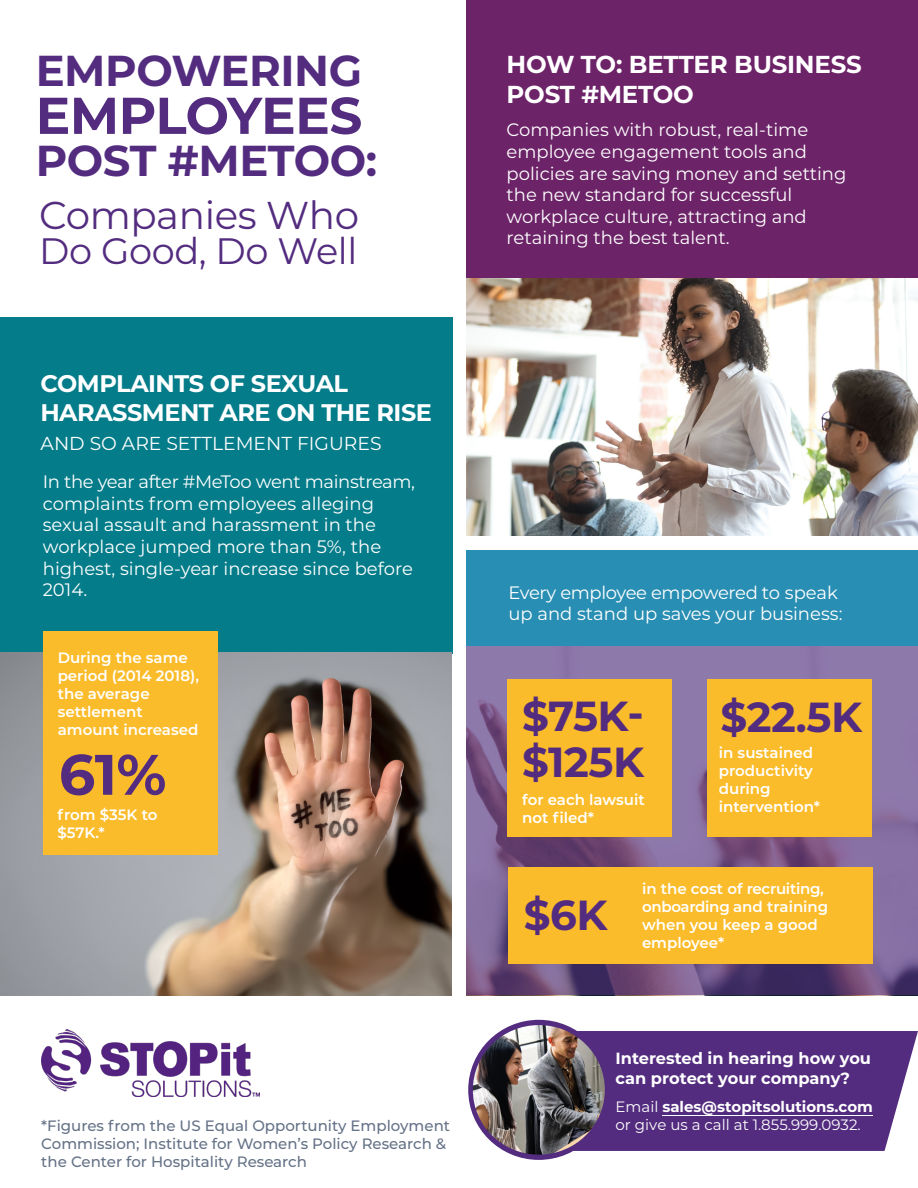
<style>
.page{position:relative;width:918px;height:1188px;background:#fff}
.page>*{position:absolute;margin:0;border:0;box-sizing:border-box;transform-origin:0 0}
.t1{font:700 57px "Montserrat";color:#532c7f}
.t2{font:700 51.6px "Montserrat";letter-spacing:-.015em;color:#532c7f}
.t3{font:700 43.2px "Montserrat";letter-spacing:-.01em;color:#532c7f}
.t4{font:700 42px "Montserrat";letter-spacing:-.01em;color:#532c7f}
.t5{font:38.85px "Montserrat";letter-spacing:-.01em;color:#532c7f}
.t6{font:36.75px "Montserrat";letter-spacing:-.01em;color:#532c7f}
.t7{font:700 24.45px/29.4px "Montserrat";letter-spacing:-.01em;color:#fff}
.t8{font:700 24px "Montserrat";letter-spacing:-.02em;color:#fff}
.t9{font:18.75px "Montserrat";color:#fff}
.t10{font:18px/21.6px "Montserrat";color:#fff}
.t11{font:700 16.2px/19.5px "Montserrat";color:#fff}
.t12{font:600 15px/18px "Montserrat";color:#fff}
.t13{font:500 15px/18px "Montserrat";color:#657287}
.t14{font:15px/18px "Montserrat";color:#fff}
.s1{font-weight:700}
</style>
<div class="page">
<img style="left:466px;top:278px;width:452px;height:257px">
<div style="left:466px;top:551px;width:452px;height:96px;background:#298eb3"></div>
<svg style="left:466px;top:647px;width:452px;height:348px;background:#7e6494"></svg>
<div style="left:0;top:318px;width:452px;height:336px;background:#047c89"></div>
<img style="left:0;top:652px;width:452px;height:343px">
<div style="left:466px;top:0;width:452px;height:278px;background:#6c2368"></div>
<div style="left:43px;top:631px;width:175px;height:224px;background:#fbbc2b"></div>
<img style="left:41px;top:1030px;width:219px;height:67px">
<div style="left:507px;top:680px;width:165px;height:157px;background:#fbbc2b"></div>
<div style="left:707px;top:680px;width:165px;height:157px;background:#fbbc2b"></div>
<div style="left:508px;top:867px;width:364px;height:97px;background:#fbbc2b"></div>
<div style="left:605px;top:1031px;width:313px;height:120px;background:#532c7f"></div>
<div style="left:468px;top:1020px;width:141px;height:140px;background:#532c7f;border-radius:50%"></div>
<img style="left:473px;top:1025px;width:132px;height:130px">
<hr style="left:662px;top:1115px;width:211px;height:1px;background:#fff">
<p class="t3" style="left:36px;top:39px;width:328px">EMPOWERING</p>
<p class="t2" style="left:36px;top:78px;width:328px">EMPLOYEES</p>
<p class="t3" style="left:36px;top:129px;width:343px">POST #METOO:</p>
<p class="t5" style="left:39px;top:189px;width:322px">Companies Who</p>
<p class="t6" style="left:39px;top:225px;width:320px">Do Good, Do Well</p>
<p class="t8" style="left:40px;top:366px;width:309px">COMPLAINTS OF SEXUAL</p>
<p class="t8" style="left:40px;top:395px;width:393px">HARASSMENT ARE ON THE RISE</p>
<p class="t9" style="left:41px;top:430px;width:342px">AND SO ARE SETTLEMENT FIGURES</p>
<p class="t10" style="left:43px;top:470px;width:374px">In the year after #MeToo went mainstream, complaints from employees alleging</p>
<p class="t10" style="left:43px;top:514px;width:372px">sexual assault and harassment in the workplace jumped more than 5%, the highest, single-year increase since before<br>2014.</p>
<p class="t12" style="left:58px;top:648px;width:143px">During the same period (2014 2018),</p>
<p class="t12" style="left:58px;top:684px;width:94px">the average</p>
<p class="t12" style="left:58px;top:702px;width:142px">settlement amount increased</p>
<p class="t1" style="left:59px;top:733px;width:109px">61%</p>
<p class="t12" style="left:57px;top:805px;width:102px">from $35K to $57K.*</p>
<p class="t13" style="left:41px;top:1116px;width:410px">*Figures from the US Equal Opportunity Employment<br>Commission; Institute for Women’s Policy Research &amp; the Center for Hospitality Research</p>
<p class="t7" style="left:507px;top:49px;width:357px">HOW TO: BETTER BUSINESS<br>POST #METOO</p>
<p class="t10" style="left:507px;top:119px;width:303px">Companies with robust, real-time</p>
<p class="t10" style="left:507px;top:140px;width:302px">employee engagement tools and</p>
<p class="t10" style="left:507px;top:162px;width:341px">policies are saving money and setting the new standard for successful</p>
<p class="t10" style="left:507px;top:205px;width:302px">workplace culture, attracting and</p>
<p class="t10" style="left:507px;top:227px;width:225px">retaining the best talent.</p>
<p class="t10" style="left:508px;top:581px;width:336px">Every employee empowered to speak up and stand up saves your business:</p>
<p class="t4" style="left:522px;top:686px;width:123px">$75K-</p>
<p class="t4" style="left:522px;top:732px;width:124px">$125K</p>
<p class="t12" style="left:522px;top:790px;width:124px">for each lawsuit</p>
<p class="t12" style="left:522px;top:808px;width:73px">not filed*</p>
<p class="t4" style="left:720px;top:686px;width:143px">$22.5K</p>
<p class="t12" style="left:719px;top:743px;width:96px">in sustained</p>
<p class="t12" style="left:719px;top:761px;width:96px">productivity during</p>
<p class="t12" style="left:719px;top:797px;width:103px">intervention*</p>
<p class="t4" style="left:524px;top:884px;width:85px">$6K</p>
<p class="t12" style="left:642px;top:879px;width:183px">in the cost of recruiting,</p>
<p class="t12" style="left:642px;top:897px;width:188px">onboarding and training</p>
<p class="t12" style="left:642px;top:915px;width:177px">when you keep a good</p>
<p class="t12" style="left:642px;top:933px;width:84px">employee*</p>
<p class="t11" style="left:616px;top:1048px;width:257px">Interested in hearing how you can protect your company?</p>
<p class="t14" style="left:616px;top:1098px;width:259px">Email <span class="s1">sales@stopitsolutions.com </span>or give us a call at 1.855.999.0932.</p>
</div>
